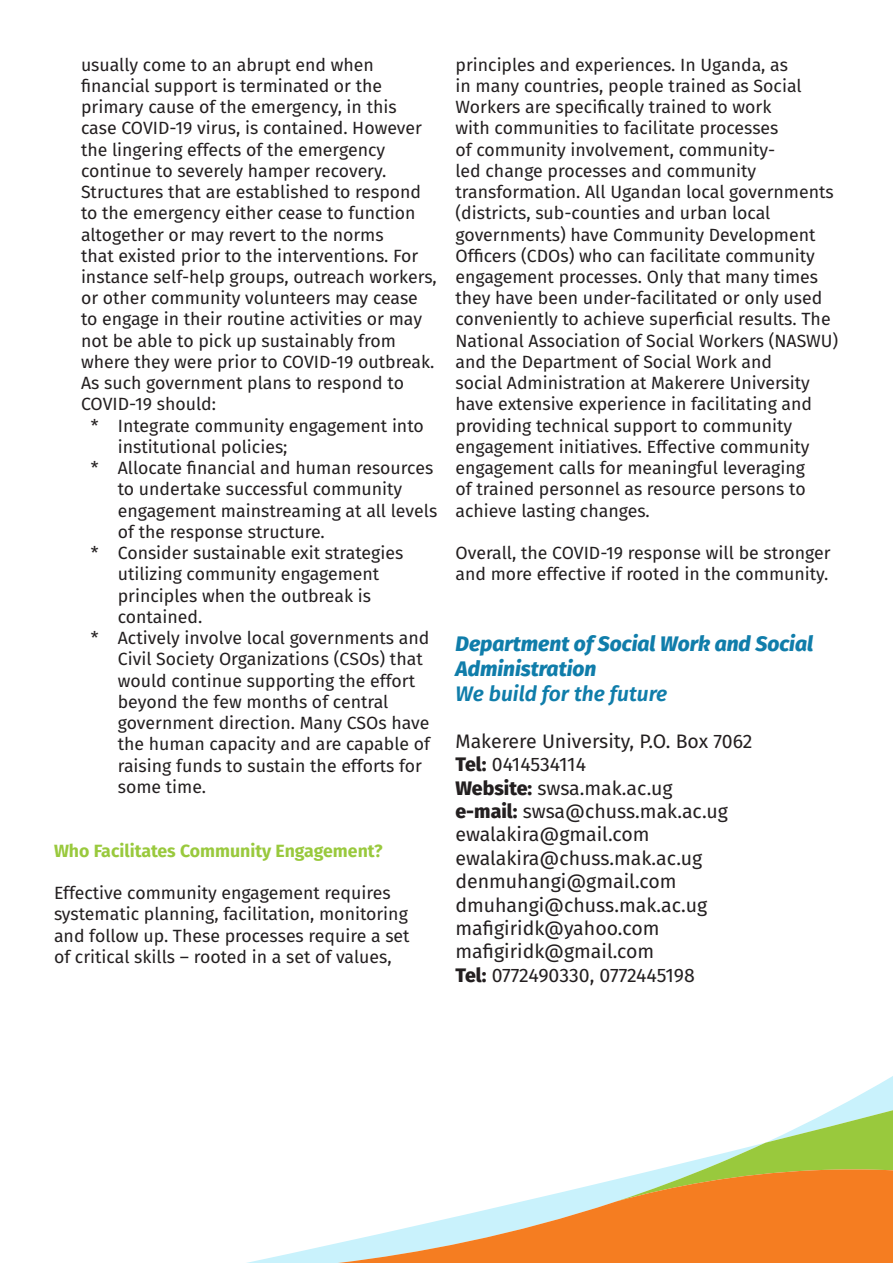
<style>
.page{position:relative;width:893px;height:1263px;background:#fff}
.page>*{position:absolute;margin:0;border:0;box-sizing:border-box;transform-origin:0 0}
.t1{font:italic 800 21px/25.2px "Fira Sans";color:#107daa}
.t2{font:italic 600 21px "Fira Sans";color:#107daa}
.t3{font:19.5px/23.4px "Fira Sans";color:#231f20}
.t4{font:17.7px/21.3px "Fira Sans";color:#231f20}
.t5{font:700 17.7px "Fira Sans";color:#99c93d}
.s1{font-weight:800}
</style>
<div class="page">
<svg style="left:247px;top:1243px;width:91px;height:20px"></svg>
<svg style="left:659px;top:1076px;width:234px;height:93px"></svg>
<svg style="left:338px;top:1169px;width:555px;height:94px;fill:#f57d21"></svg>
<p class="t4" style="left:81px;top:53px;width:357px">usually come to an abrupt end when financial support is terminated or the primary cause of the emergency, in this<br>case COVID-19 virus, is contained. However the lingering effects of the emergency continue to severely hamper recovery.<br>Structures that are established to respond to the emergency either cease to function altogether or may revert to the norms<br>that existed prior to the interventions. For instance self-help groups, outreach workers, or other community volunteers may cease to engage in their routine activities or may not be able to pick up sustainably from where they were prior to COVID-19 outbreak.<br>As such government plans to respond to COVID-19 should:</p>
<p class="t4" style="left:118px;top:414px;width:308px;text-indent:-27px">* Integrate community engagement into institutional policies;</p>
<p class="t4" style="left:118px;top:457px;width:321px;text-indent:-27px">* Allocate financial and human resources to undertake successful community engagement mainstreaming at all levels of the response structure.</p>
<p class="t4" style="left:118px;top:542px;width:287px;text-indent:-27px">* Consider sustainable exit strategies utilizing community engagement principles when the outbreak is contained.</p>
<p class="t4" style="left:118px;top:627px;width:314px;text-indent:-27px">* Actively involve local governments and Civil Society Organizations (CSOs) that would continue supporting the effort beyond the few months of central government direction. Many CSOs have the human capacity and are capable of raising funds to sustain the efforts for some time.</p>
<p class="t5" style="left:54px;top:835px;width:330px">Who Facilitates Community Engagement?</p>
<p class="t4" style="left:54px;top:882px;width:357px">Effective community engagement requires systematic planning, facilitation, monitoring and follow up. These processes require a set of critical skills – rooted in a set of values,</p>
<p class="t4" style="left:455px;top:53px;width:384px">principles and experiences. In Uganda, as<br>in many countries, people trained as Social Workers are specifically trained to work<br>with communities to facilitate processes<br>of community involvement, community-<br>led change processes and community transformation. All Ugandan local governments (districts, sub-counties and urban local governments) have Community Development Officers (CDOs) who can facilitate community engagement processes. Only that many times they have been under-facilitated or only used conveniently to achieve superficial results. The National Association of Social Workers (NASWU) and the Department of Social Work and<br>social Administration at Makerere University have extensive experience in facilitating and providing technical support to community engagement initiatives. Effective community engagement calls for meaningful leveraging<br>of trained personnel as resource persons to achieve lasting changes.</p>
<p class="t4" style="left:455px;top:542px;width:377px">Overall, the COVID-19 response will be stronger and more effective if rooted in the community.</p>
<p class="t1" style="left:455px;top:629px;width:359px">Department of Social Work and Social<br>Administration</p>
<p class="t2" style="left:455px;top:676px;width:213px">We build for the future</p>
<p class="t3" style="left:455px;top:729px;width:298px">Makerere University, P.O. Box 7062</p>
<p class="t3" style="left:455px;top:752px;width:132px"><span class="s1">Tel:</span> 0414534114</p>
<p class="t3" style="left:455px;top:775px;width:219px"><span class="s1">Website:</span> swsa.mak.ac.ug</p>
<p class="t3" style="left:455px;top:799px;width:274px"><span class="s1">e-mail:</span> swsa@chuss.mak.ac.ug</p>
<p class="t3" style="left:455px;top:822px;width:253px">ewalakira@gmail.com ewalakira@chuss.mak.ac.ug denmuhangi@gmail.com dmuhangi@chuss.mak.ac.ug</p>
<p class="t3" style="left:455px;top:916px;width:205px">mafigiridk@yahoo.com mafigiridk@gmail.com</p>
<p class="t3" style="left:455px;top:963px;width:241px"><span class="s1">Tel:</span> 0772490330, 0772445198</p>
</div>
